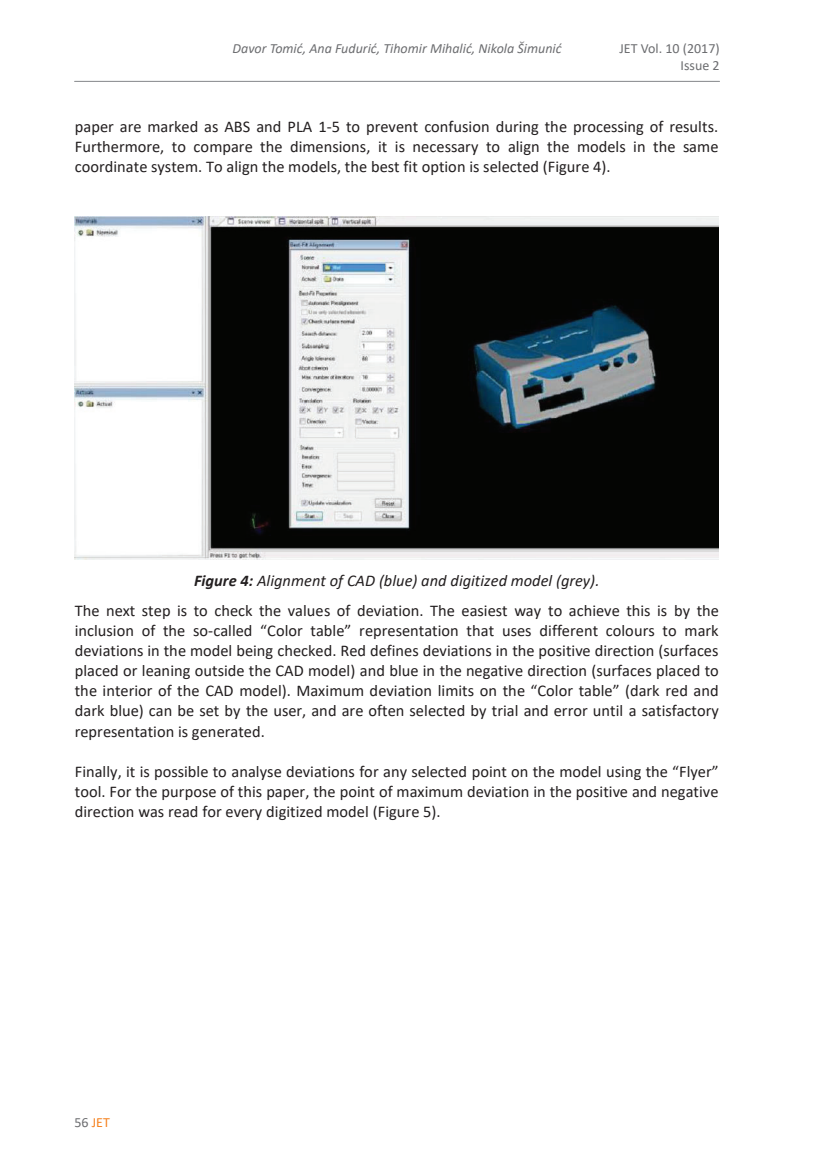
<style>
.page{position:relative;width:819px;height:1166px;background:#fff}
.page>*{position:absolute;margin:0;border:0;box-sizing:border-box;transform-origin:0 0}
.t1{font:16.45px/20.1px "Calibri";color:#231f20;text-align:justify}
.t2{font:italic 14px "Calibri";color:#6c6d70}
.t3{font:14px/16.8px "Calibri";color:#6c6d70;text-align:right}
.t4{font:14px "Calibri";color:#f58220}
.t5{font:italic 13.3px "Calibri";letter-spacing:-.005em;color:#231f20}
.t6{font:700 13.3px/20.1px "Calibri";color:#231f20;text-align:right}
.s1{font-weight:700;font-style:italic}
.s2{font-style:italic}
.s3{color:#6c6d70}
</style>
<div class="page">
<hr style="left:74px;top:81px;width:645px;height:1px;background:#939598">
<img style="left:75px;top:217px;width:643px;height:343px">
<p class="t5" style="left:199px;top:37px;width:312px">Davor Tomić, Ana Fudurić, Tihomir Mihalić, Nikola Šimunić</p>
<p class="t2" style="left:232px;top:39px;width:330px">Davor Tomić, Ana Fudurić, Tihomir Mihalić, Nikola Šimunić</p>
<p class="t6" style="left:611px;top:36px;width:98px">JET Vol. 10 (2017)<br>Issue 2</p>
<p class="t3" style="left:619px;top:40px;width:102px">JET Vol. 10 (2017)<br>Issue 2</p>
<p class="t1" style="left:75px;top:116px;width:645px">paper are marked as ABS and PLA 1-5 to prevent confusion during the processing of results.<br>Furthermore, to compare the dimensions, it is necessary to align the models in the same coordinate system. To align the models, the best fit option is selected (Figure 4).</p>
<p class="t1" style="left:75px;top:565px;width:645px;line-height:29.9px;text-align:center"><span class="s1">Figure 4:</span> <span class="s2">Alignment of CAD (blue) and digitized model (grey).<br></span>The next step is to check the values of deviation. The easiest way to achieve this is by the</p>
<p class="t1" style="left:75px;top:620px;width:645px">inclusion of the so-called “Color table” representation that uses different colours to mark deviations in the model being checked. Red defines deviations in the positive direction (surfaces placed or leaning outside the CAD model) and blue in the negative direction (surfaces placed to the interior of the CAD model). Maximum deviation limits on the “Color table” (dark red and dark blue) can be set by the user, and are often selected by trial and error until a satisfactory representation is generated.</p>
<p class="t1" style="left:75px;top:761px;width:645px">Finally, it is possible to analyse deviations for any selected point on the model using the “Flyer” tool. For the purpose of this paper, the point of maximum deviation in the positive and negative direction was read for every digitized model (Figure 5).</p>
<p class="t4" style="left:74px;top:1112px;width:37px"><span class="s3">56</span> JET</p>
</div>
